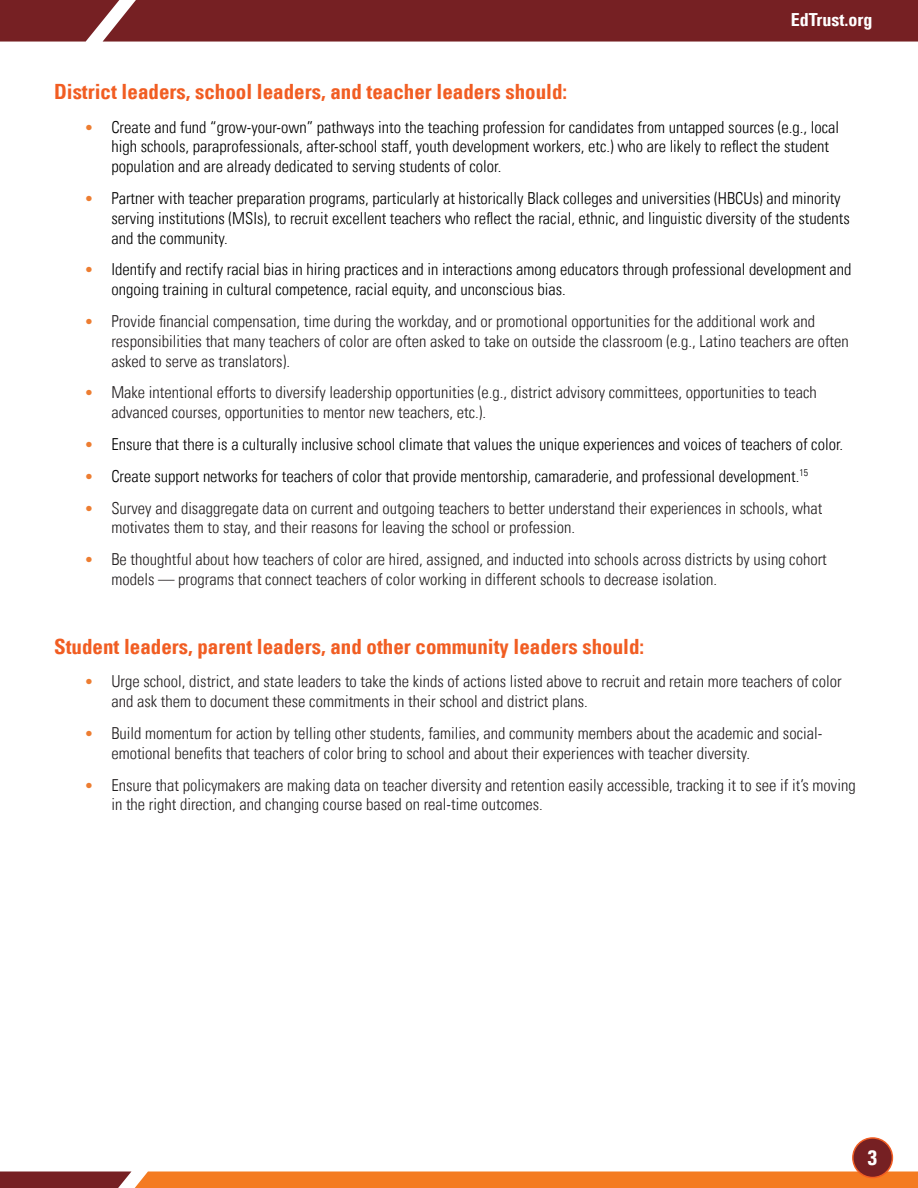
<style>
.page{position:relative;width:918px;height:1188px;background:#fff}
.page>*{position:absolute;margin:0;border:0;box-sizing:border-box;transform-origin:0 0}
.SubHead{font:700 condensed 21px "Univers LT";color:#f15d22}
.t1{font:700 condensed 21px "Univers LT";color:#fff}
.t2{font:700 condensed 18px "Univers LT";color:#fff}
.t3{font:300 condensed 16.5px/19.8px "Univers LT";color:#231f20}
.t4{font:300 condensed 16.5px/19.8px "Univers LT";color:#000}
.s1{font-size:15px;color:#ed7d31}
</style>
<div class="page">
<svg style="left:0;top:1172px;width:918px;height:16px;background:#e27025"></svg>
<div style="left:0;top:0;width:918px;height:42px;background:#762023"></div>
<div style="left:853px;top:1138px;width:39px;height:40px;background:#762023;border-radius:50%"></div>
<div style="left:852px;top:1137px;width:41px;height:41px;border:2px solid #f15d22;border-radius:50%"></div>
<p class="t2" style="left:791px;top:9px;width:83px">EdTrust.org</p>
<p class="SubHead" style="left:54px;top:79px;width:515px">District leaders, school leaders, and teacher leaders should:</p>
<p class="t4" style="left:111px;top:117px;width:729px;text-indent:-27px"><span class="s1">•</span> Create and fund “grow-your-own” pathways into the teaching profession for candidates from untapped sources (e.g., local high schools, paraprofessionals, after-school staff, youth development workers, etc.) who are likely to reflect the student population and are already dedicated to serving students of color.</p>
<p class="t4" style="left:111px;top:188px;width:740px;text-indent:-27px"><span class="s1">•</span> Partner with teacher preparation programs, particularly at historically Black colleges and universities (HBCUs) and minority serving institutions (MSIs), to recruit excellent teachers who reflect the racial, ethnic, and linguistic diversity of the students and the community.</p>
<p class="t4" style="left:111px;top:260px;width:742px;text-indent:-27px"><span class="s1">•</span> Identify and rectify racial bias in hiring practices and in interactions among educators through professional development and ongoing training in cultural competence, racial equity, and unconscious bias.</p>
<p class="t3" style="left:111px;top:311px;width:739px;text-indent:-27px"><span class="s1">•</span> Provide financial compensation, time during the workday, and or promotional opportunities for the additional work and responsibilities that many teachers of color are often asked to take on outside the classroom (e.g., Latino teachers are often asked to serve as translators).</p>
<p class="t3" style="left:111px;top:383px;width:707px;text-indent:-27px"><span class="s1">•</span> Make intentional efforts to diversify leadership opportunities (e.g., district advisory committees, opportunities to teach advanced courses, opportunities to mentor new teachers, etc.).</p>
<p class="t4" style="left:84px;top:434px;width:760px"><span class="s1">•</span> Ensure that there is a culturally inclusive school climate that values the unique experiences and voices of teachers of color.</p>
<p class="t4" style="left:84px;top:466px;width:725px"><span class="s1">•</span> Create support networks for teachers of color that provide mentorship, camaraderie, and professional development.<sup>15</sup></p>
<p class="t3" style="left:111px;top:498px;width:712px;text-indent:-27px"><span class="s1">•</span> Survey and disaggregate data on current and outgoing teachers to better understand their experiences in schools, what motivates them to stay, and their reasons for leaving the school or profession.</p>
<p class="t3" style="left:111px;top:550px;width:717px;text-indent:-27px"><span class="s1">•</span> Be thoughtful about how teachers of color are hired, assigned, and inducted into schools across districts by using cohort models — programs that connect teachers of color working in different schools to decrease isolation.</p>
<p class="SubHead" style="left:54px;top:634px;width:592px">Student leaders, parent leaders, and other community leaders should:</p>
<p class="t3" style="left:111px;top:672px;width:732px;text-indent:-27px"><span class="s1">•</span> Urge school, district, and state leaders to take the kinds of actions listed above to recruit and retain more teachers of color and ask them to document these commitments in their school and district plans.</p>
<p class="t3" style="left:111px;top:723px;width:712px;text-indent:-27px"><span class="s1">•</span> Build momentum for action by telling other students, families, and community members about the academic and social&shy;emotional benefits that teachers of color bring to school and about their experiences with teacher diversity.</p>
<p class="t3" style="left:111px;top:775px;width:746px;text-indent:-27px"><span class="s1">•</span> Ensure that policymakers are making data on teacher diversity and retention easily accessible, tracking it to see if it’s moving in the right direction, and changing course based on real-time outcomes.</p>
<p class="t1" style="left:868px;top:1145px;width:11px">3</p>
</div>
